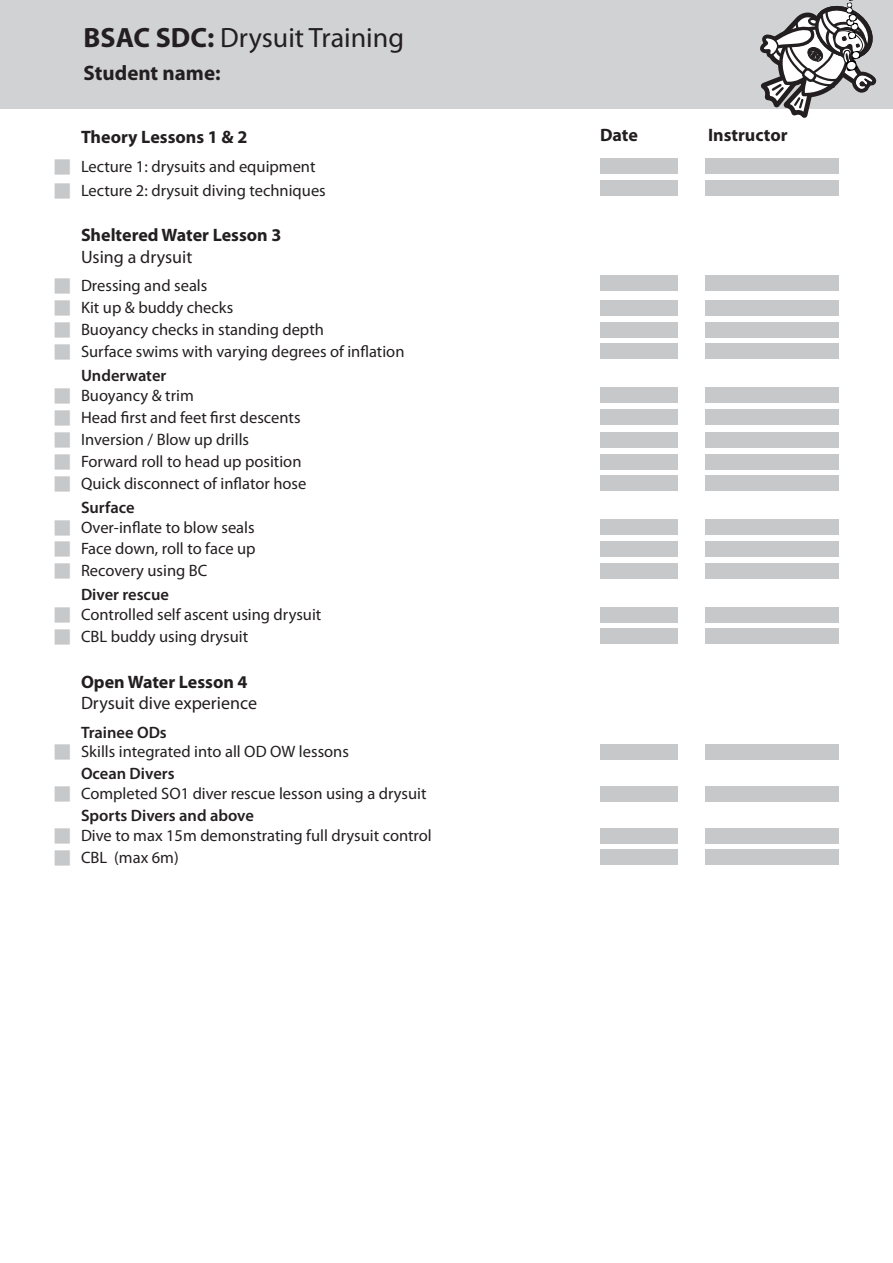
<style>
.page{position:relative;width:893px;height:1263px;background:#fff}
.page>*{position:absolute;margin:0;border:0;box-sizing:border-box;transform-origin:0 0}
.t1{font:28.05px "Myriad Pro";color:#231f20}
.t2{font:700 21px "Myriad Pro";color:#231f20}
.t3{font:700 18px "Myriad Pro";color:#231f20}
.t4{font:18px "Myriad Pro";color:#231f20}
.t5{font:16.5px/24px "Myriad Pro";color:#231f20}
.t6{font:600 16.5px "Myriad Pro";color:#231f20}
.s1{font-weight:700}
.s2{color:#c7c8ca}
.s3{font-weight:600}
</style>
<div class="page">
<div style="left:0;top:0;width:893px;height:108px;background:#d1d2d4"></div>
<svg style="left:744px;top:0;width:149px;height:118px"></svg>
<div style="left:600px;top:158px;width:77px;height:16px;background:#c7c8ca"></div>
<div style="left:706px;top:158px;width:133px;height:16px;background:#c7c8ca"></div>
<div style="left:600px;top:180px;width:77px;height:15px;background:#c7c8ca"></div>
<div style="left:706px;top:180px;width:133px;height:15px;background:#c7c8ca"></div>
<div style="left:600px;top:300px;width:77px;height:16px;background:#c7c8ca"></div>
<div style="left:706px;top:300px;width:133px;height:16px;background:#c7c8ca"></div>
<div style="left:600px;top:387px;width:77px;height:16px;background:#c7c8ca"></div>
<div style="left:706px;top:387px;width:133px;height:16px;background:#c7c8ca"></div>
<div style="left:600px;top:275px;width:77px;height:16px;background:#c7c8ca"></div>
<div style="left:706px;top:275px;width:133px;height:16px;background:#c7c8ca"></div>
<div style="left:600px;top:322px;width:77px;height:16px;background:#c7c8ca"></div>
<div style="left:706px;top:322px;width:133px;height:16px;background:#c7c8ca"></div>
<div style="left:600px;top:343px;width:77px;height:16px;background:#c7c8ca"></div>
<div style="left:706px;top:343px;width:133px;height:16px;background:#c7c8ca"></div>
<div style="left:600px;top:432px;width:77px;height:16px;background:#c7c8ca"></div>
<div style="left:706px;top:432px;width:133px;height:16px;background:#c7c8ca"></div>
<div style="left:600px;top:454px;width:77px;height:16px;background:#c7c8ca"></div>
<div style="left:706px;top:454px;width:133px;height:16px;background:#c7c8ca"></div>
<div style="left:600px;top:475px;width:77px;height:16px;background:#c7c8ca"></div>
<div style="left:706px;top:475px;width:133px;height:16px;background:#c7c8ca"></div>
<div style="left:600px;top:409px;width:77px;height:16px;background:#c7c8ca"></div>
<div style="left:706px;top:409px;width:133px;height:16px;background:#c7c8ca"></div>
<div style="left:600px;top:519px;width:77px;height:16px;background:#c7c8ca"></div>
<div style="left:706px;top:519px;width:133px;height:16px;background:#c7c8ca"></div>
<div style="left:600px;top:563px;width:77px;height:16px;background:#c7c8ca"></div>
<div style="left:706px;top:563px;width:133px;height:16px;background:#c7c8ca"></div>
<div style="left:600px;top:607px;width:77px;height:16px;background:#c7c8ca"></div>
<div style="left:706px;top:607px;width:133px;height:16px;background:#c7c8ca"></div>
<div style="left:600px;top:628px;width:77px;height:16px;background:#c7c8ca"></div>
<div style="left:706px;top:628px;width:133px;height:16px;background:#c7c8ca"></div>
<div style="left:600px;top:541px;width:77px;height:16px;background:#c7c8ca"></div>
<div style="left:706px;top:541px;width:133px;height:16px;background:#c7c8ca"></div>
<div style="left:600px;top:744px;width:77px;height:16px;background:#c7c8ca"></div>
<div style="left:706px;top:744px;width:133px;height:16px;background:#c7c8ca"></div>
<div style="left:600px;top:786px;width:77px;height:15px;background:#c7c8ca"></div>
<div style="left:706px;top:786px;width:133px;height:15px;background:#c7c8ca"></div>
<div style="left:600px;top:828px;width:77px;height:16px;background:#c7c8ca"></div>
<div style="left:706px;top:828px;width:133px;height:16px;background:#c7c8ca"></div>
<div style="left:600px;top:849px;width:77px;height:16px;background:#c7c8ca"></div>
<div style="left:706px;top:849px;width:133px;height:16px;background:#c7c8ca"></div>
<h1 class="t1" style="left:84px;top:20px;width:322px"><span class="s1">BSAC SDC:</span> Drysuit Training</h1>
<p class="t2" style="left:84px;top:59px;width:138px">Student name:</p>
<p class="t3" style="left:81px;top:126px;width:168px">Theory Lessons 1 &amp; 2</p>
<p class="t5" style="left:54px;top:154px;width:263px"><span class="s2">■</span> Lecture 1: drysuits and equipment</p>
<p class="t5" style="left:54px;top:178px;width:273px"><span class="s2">■</span> Lecture 2: drysuit diving techniques</p>
<p class="t3" style="left:81px;top:224px;width:202px">Sheltered Water Lesson 3</p>
<p class="t4" style="left:81px;top:246px;width:113px">Using a drysuit</p>
<p class="t5" style="left:54px;top:273px;width:155px"><span class="s2">■</span> Dressing and seals</p>
<p class="t5" style="left:54px;top:295px;width:181px"><span class="s2">■</span> Kit up &amp; buddy checks</p>
<p class="t5" style="left:54px;top:317px;width:271px"><span class="s2">■</span> Buoyancy checks in standing depth</p>
<p class="t5" style="left:81px;top:339px;width:325px;text-indent:-27px"><span class="s2">■</span> Surface swims with varying degrees of inflation<br><span class="s3">Underwater</span></p>
<p class="t5" style="left:54px;top:383px;width:141px"><span class="s2">■</span> Buoyancy &amp; trim</p>
<p class="t5" style="left:54px;top:405px;width:248px"><span class="s2">■</span> Head first and feet first descents</p>
<p class="t5" style="left:54px;top:427px;width:197px"><span class="s2">■</span> Inversion / Blow up drills</p>
<p class="t5" style="left:54px;top:449px;width:249px"><span class="s2">■</span> Forward roll to head up position</p>
<p class="t5" style="left:81px;top:471px;width:227px;text-indent:-27px"><span class="s2">■</span> Quick disconnect of inflator hose<br><span class="s3">Surface</span></p>
<p class="t5" style="left:54px;top:515px;width:202px"><span class="s2">■</span> Over-inflate to blow seals</p>
<p class="t5" style="left:54px;top:537px;width:203px"><span class="s2">■</span> Face down, roll to face up</p>
<p class="t5" style="left:81px;top:559px;width:128px;text-indent:-27px"><span class="s2">■</span> Recovery using BC<br><span class="s3">Diver rescue</span></p>
<p class="t5" style="left:54px;top:602px;width:269px"><span class="s2">■</span> Controlled self ascent using drysuit</p>
<p class="t5" style="left:54px;top:624px;width:196px"><span class="s2">■</span> CBL buddy using drysuit</p>
<p class="t3" style="left:81px;top:670px;width:168px">Open Water Lesson 4</p>
<p class="t4" style="left:81px;top:692px;width:178px">Drysuit dive experience</p>
<p class="t6" style="left:81px;top:722px;width:87px">Trainee ODs</p>
<p class="t5" style="left:81px;top:741px;width:269px;line-height:21.9px;text-indent:-27px"><span class="s2">■</span> Skills integrated into all OD OW lessons<br><span class="s3">Ocean Divers</span></p>
<p class="t5" style="left:81px;top:782px;width:347px;line-height:21.9px;text-indent:-27px"><span class="s2">■</span> Completed SO1 diver rescue lesson using a drysuit<br><span class="s3">Sports Divers and above</span></p>
<p class="t5" style="left:54px;top:823px;width:379px"><span class="s2">■</span> Dive to max 15m demonstrating full drysuit control</p>
<p class="t5" style="left:54px;top:845px;width:126px"><span class="s2">■</span> CBL (max 6m)</p>
<p class="t3" style="left:600px;top:123px;width:39px">Date</p>
<p class="t3" style="left:708px;top:123px;width:81px">Instructor</p>
</div>
